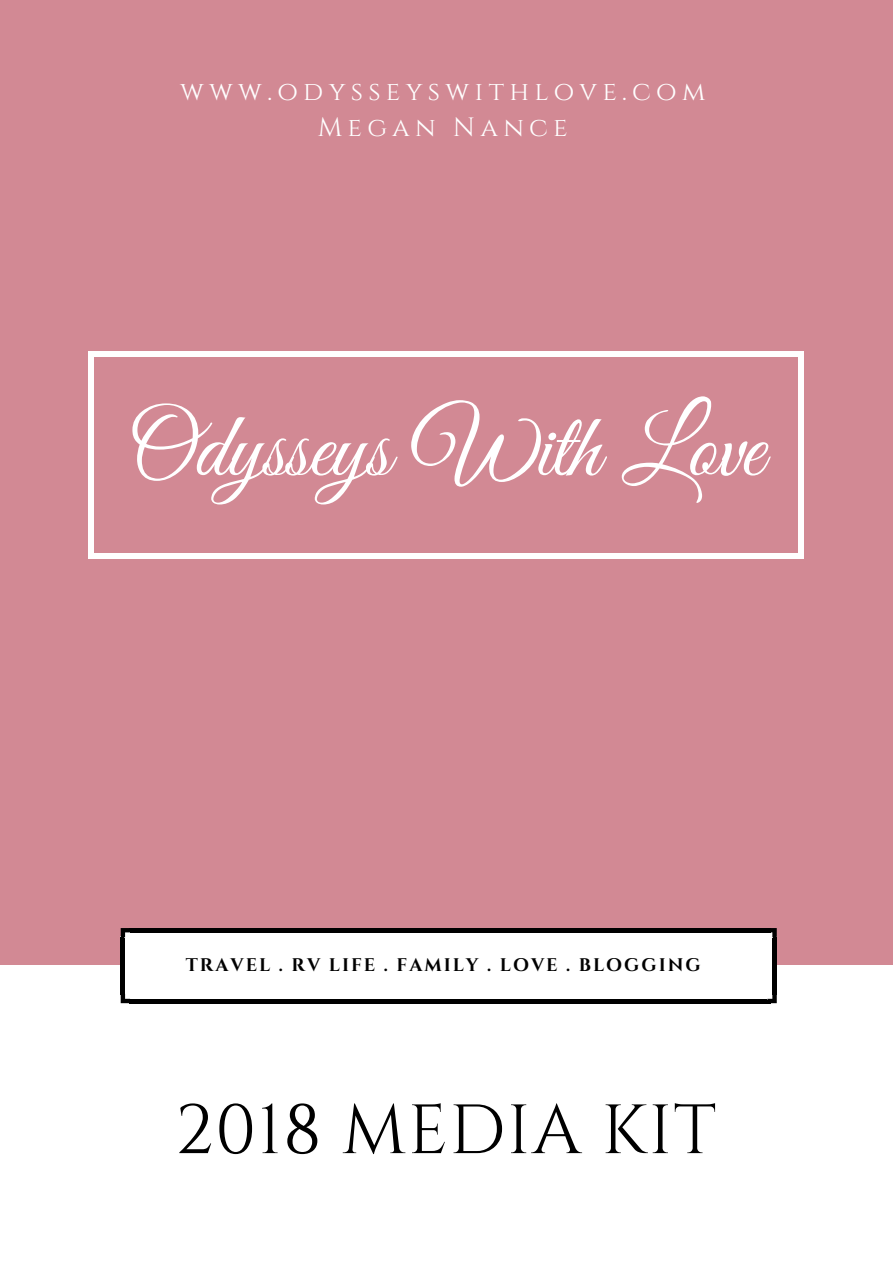
<style>
.page{position:relative;width:893px;height:1263px;background:#fff}
.page>*{position:absolute;margin:0;border:0;box-sizing:border-box;transform-origin:0 0}
.t1{font:92.7px "Great Vibes";letter-spacing:-.01em;color:#fff}
.t2{font:69.6px "Cinzel";letter-spacing:.02em;color:#000}
.t3{font:26.55px/36px "Cinzel";letter-spacing:.2em;color:#fff;text-align:center}
.t4{font:700 18.15px "Cinzel";letter-spacing:.11em;color:#000}
</style>
<div class="page">
<div style="left:0;top:0;width:893px;height:965px;background:#d28994"></div>
<svg style="left:799px;top:553px;width:5px;height:5px"></svg>
<div style="left:88px;top:357px;width:5px;height:196px;background:#fff"></div>
<svg style="left:88px;top:553px;width:5px;height:5px"></svg>
<div style="left:798px;top:357px;width:6px;height:196px;background:#fff"></div>
<div style="left:93px;top:553px;width:706px;height:5px;background:#fff"></div>
<svg style="left:799px;top:352px;width:5px;height:5px"></svg>
<svg style="left:88px;top:352px;width:5px;height:5px"></svg>
<div style="left:93px;top:352px;width:706px;height:5px;background:#fff"></div>
<div style="left:120px;top:936px;width:657px;height:59px;background:#fff"></div>
<hr style="left:130px;top:999px;width:641px;height:4px;background:#000">
<svg style="left:767px;top:994px;width:10px;height:9px"></svg>
<hr style="left:121px;top:937px;width:4px;height:57px;background:#000">
<svg style="left:121px;top:994px;width:9px;height:9px"></svg>
<div style="left:772px;top:937px;width:5px;height:57px;background:#000"></div>
<svg style="left:770px;top:928px;width:7px;height:9px"></svg>
<div style="left:130px;top:932px;width:640px;height:5px;background:#fff"></div>
<hr style="left:130px;top:928px;width:641px;height:4px;background:#000">
<svg style="left:121px;top:928px;width:9px;height:9px"></svg>
<p class="t3" style="left:180px;top:74px;width:527px">www.odysseyswithlove.com<br>Megan Nance</p>
<h1 class="t1" style="left:128px;top:396px;width:637px">Odysseys With Love</h1>
<p class="t4" style="left:186px;top:953px;width:516px">TRAVEL . RV LIFE . FAMILY . LOVE . BLOGGING</p>
<h2 class="t2" style="left:175px;top:1085px;width:543px">2018 MEDIA KIT</h2>
</div>
